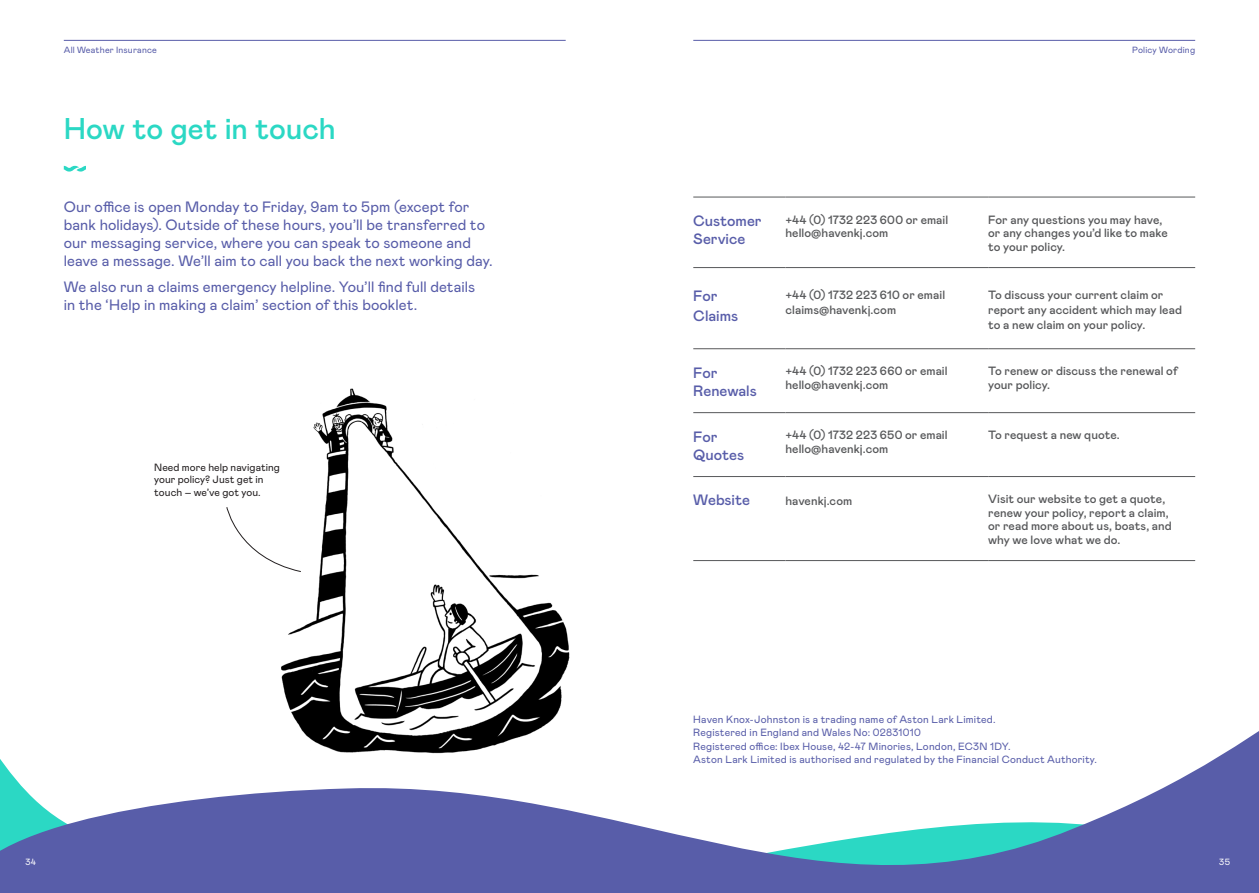
<style>
.page{position:relative;width:1259px;height:893px;background:#fff}
.page>*{position:absolute;margin:0;border:0;box-sizing:border-box;transform-origin:0 0}
.t1{font:500 30px "Mabry Pro";letter-spacing:-.005em;color:#2bd8c4}
.t2{font:15px/18px "Mabry Pro";letter-spacing:.005em;color:#585da9}
.t3{font:500 15px/18px "Mabry Pro";letter-spacing:-.005em;color:#585da9}
.t4{font:500 12px/13.5px "Mabry Pro";letter-spacing:.005em;color:#57585a}
.t5{font:10.5px/13.5px "Mabry Pro";letter-spacing:.015em;color:#585da9}
.t6{font:10.5px/12.6px "Mabry Pro";letter-spacing:.005em;color:#231f20}
.t7{font:9px "Mabry Pro";letter-spacing:.02em;color:#585da9}
.t8{font:9px "Mabry Pro";color:#fff}
</style>
<div class="page">
<hr style="left:64px;top:40px;width:502px;height:1px;background:#585da9">
<svg style="left:64px;top:166px;width:22px;height:6px"></svg>
<img style="left:313px;top:388px;width:226px;height:202px">
<svg style="left:226px;top:507px;width:75px;height:65px"></svg>
<svg style="left:0;top:590px;width:1259px;height:303px"></svg>
<hr style="left:693px;top:40px;width:502px;height:1px;background:#585da9">
<hr style="left:693px;top:348px;width:92px;height:1px;background:#57585a">
<hr style="left:785px;top:348px;width:203px;height:1px;background:#57585a">
<hr style="left:988px;top:348px;width:207px;height:1px;background:#57585a">
<hr style="left:693px;top:412px;width:92px;height:1px;background:#57585a">
<hr style="left:785px;top:412px;width:203px;height:1px;background:#57585a">
<hr style="left:988px;top:412px;width:207px;height:1px;background:#57585a">
<hr style="left:693px;top:476px;width:92px;height:1px;background:#57585a">
<hr style="left:785px;top:476px;width:203px;height:1px;background:#57585a">
<hr style="left:988px;top:476px;width:207px;height:1px;background:#57585a">
<hr style="left:693px;top:560px;width:92px;height:1px;background:#57585a">
<hr style="left:785px;top:560px;width:203px;height:1px;background:#57585a">
<hr style="left:988px;top:560px;width:207px;height:1px;background:#57585a">
<hr style="left:693px;top:197px;width:92px;height:1px;background:#57585a">
<hr style="left:785px;top:197px;width:203px;height:1px;background:#57585a">
<hr style="left:988px;top:197px;width:207px;height:1px;background:#57585a">
<hr style="left:693px;top:267px;width:92px;height:1px;background:#57585a">
<hr style="left:785px;top:267px;width:203px;height:1px;background:#57585a">
<hr style="left:988px;top:267px;width:207px;height:1px;background:#57585a">
<p class="t7" style="left:64px;top:43px;width:95px">All Weather Insurance</p>
<h1 class="t1" style="left:64px;top:107px;width:273px">How to get in touch</h1>
<p class="t2" style="left:64px;top:197px;width:430px">Our office is open Monday to Friday, 9am to 5pm (except for bank holidays). Outside of these hours, you’ll be transferred to our messaging service, where you can speak to someone and leave a message. We’ll aim to call you back the next working day.</p>
<p class="t2" style="left:64px;top:277px;width:413px">We also run a claims emergency helpline. You’ll find full details in the ‘Help in making a claim’ section of this booklet.</p>
<p class="t6" style="left:154px;top:460px;width:127px">Need more help navigating your policy? Just get in touch – we’ve got you.</p>
<p class="t8" style="left:26px;top:855px;width:12px">34</p>
<p class="t7" style="left:1132px;top:43px;width:65px">Policy Wording</p>
<p class="t3" style="left:693px;top:211px;width:70px">Customer<br>Service</p>
<p class="t4" style="left:785px;top:212px;width:164px">+44 (0) 1732 223 600 or email hello@havenkj.com</p>
<p class="t4" style="left:988px;top:212px;width:181px">For any questions you may have, or any changes you’d like to make to your policy.</p>
<p class="t3" style="left:693px;top:285px;width:46px;line-height:19.5px">For<br>Claims</p>
<p class="t4" style="left:785px;top:286px;width:161px;line-height:15px">+44 (0) 1732 223 610 or email claims@havenkj.com</p>
<p class="t4" style="left:988px;top:286px;width:195px;line-height:15px">To discuss your current claim or report any accident which may lead to a new claim on your policy.</p>
<p class="t3" style="left:693px;top:363px;width:65px">For<br>Renewals</p>
<p class="t4" style="left:785px;top:364px;width:164px">+44 (0) 1732 223 660 or email hello@havenkj.com</p>
<p class="t4" style="left:988px;top:364px;width:191px">To renew or discuss the renewal of your policy.</p>
<p class="t3" style="left:693px;top:427px;width:52px">For<br>Quotes</p>
<p class="t4" style="left:785px;top:428px;width:164px">+44 (0) 1732 223 650 or email hello@havenkj.com</p>
<p class="t4" style="left:988px;top:428px;width:133px">To request a new quote.</p>
<p class="t3" style="left:693px;top:490px;width:58px">Website</p>
<p class="t4" style="left:785px;top:494px;width:68px">havenkj.com</p>
<p class="t4" style="left:988px;top:492px;width:185px">Visit our website to get a quote, renew your policy, report a claim, or read more about us, boats, and why we love what we do.</p>
<p class="t5" style="left:693px;top:712px;width:405px">Haven Knox-Johnston is a trading name of Aston Lark Limited.<br>Registered in England and Wales No: 02831010<br>Registered office: Ibex House, 42-47 Minories, London, EC3N 1DY.<br>Aston Lark Limited is authorised and regulated by the Financial Conduct Authority.</p>
<p class="t8" style="left:1219px;top:855px;width:12px">35</p>
</div>
